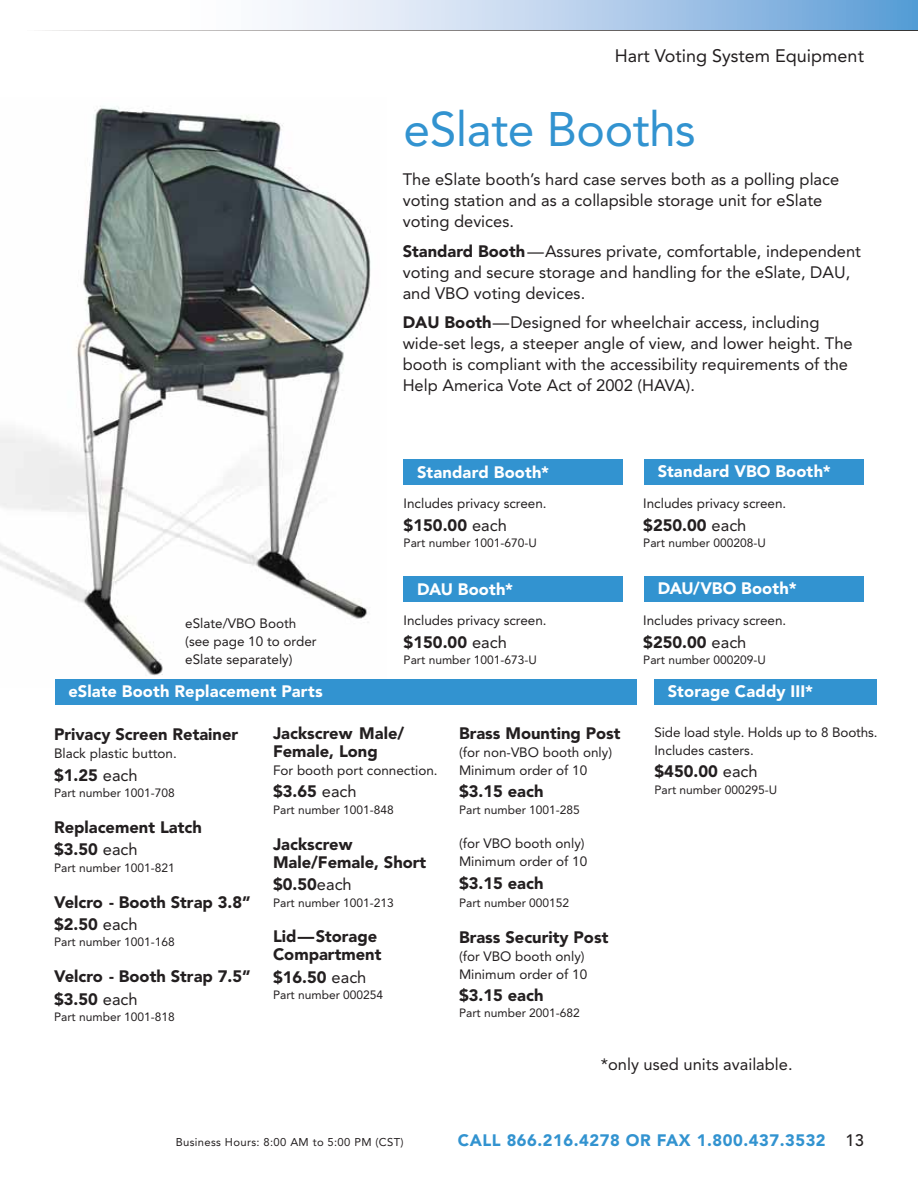
<style>
.page{position:relative;width:918px;height:1188px;background:#fff}
.page>*{position:absolute;margin:0;border:0;box-sizing:border-box;transform-origin:0 0}
.t1{font:48px "Avenir LT Std";letter-spacing:-.01em;color:#3293d0}
.t2{font:18px "Avenir LT Std";color:#231f20}
.t3{font:16.5px/21px "Avenir LT Std";color:#231f20}
.t4{font:900 16.5px/22.4px "Avenir LT Std";color:#231f20}
.t5{font:900 16.5px "Avenir LT Std";letter-spacing:.01em;color:#fff}
.t6{font:900 16.5px "Avenir LT Std";letter-spacing:.03em;color:#3293d0}
.t7{font:500 16.5px "Avenir LT Std";color:#231f20}
.t8{font:13.5px/18px "Avenir LT Std";color:#231f20}
.t9{font:12px "Avenir LT Std";color:#231f20}
.t10{font:11.25px "Avenir LT Std";letter-spacing:.03em;color:#231f20}
.s1{font-weight:900}
.s2{font-weight:400}
</style>
<div class="page">
<svg style="left:278px;top:0;width:640px;height:30px;background:#b1cdea"></svg>
<svg style="left:42px;top:30px;width:876px;height:1px"></svg>
<img style="left:0;top:106px;width:371px;height:570px">
<div style="left:404px;top:459px;width:219px;height:26px;background:#3293d0"></div>
<div style="left:404px;top:576px;width:219px;height:26px;background:#3293d0"></div>
<div style="left:644px;top:459px;width:220px;height:26px;background:#3293d0"></div>
<div style="left:644px;top:576px;width:220px;height:26px;background:#3293d0"></div>
<div style="left:55px;top:679px;width:581px;height:25px;background:#3293d0"></div>
<div style="left:654px;top:679px;width:223px;height:25px;background:#3293d0"></div>
<p class="t2" style="left:615px;top:48px;width:251px">Hart Voting System Equipment</p>
<h1 class="t1" style="left:404px;top:109px;width:294px">eSlate Booths</h1>
<p class="t3" style="left:403px;top:170px;width:438px">The eSlate booth’s hard case serves both as a polling place voting station and as a collapsible storage unit for eSlate voting devices.</p>
<p class="t3" style="left:403px;top:242px;width:460px"><span class="s1">Standard Booth</span>—Assures private, comfortable, independent voting and secure storage and handling for the eSlate, DAU, and VBO voting devices.</p>
<p class="t3" style="left:403px;top:313px;width:451px"><span class="s1">DAU Booth</span>—Designed for wheelchair access, including wide-set legs, a steeper angle of view, and lower height. The booth is compliant with the accessibility requirements of the Help America Vote Act of 2002 (HAVA).</p>
<p class="t5" style="left:417px;top:465px;width:134px">Standard Booth*</p>
<p class="t8" style="left:404px;top:496px;width:145px">Includes privacy screen.</p>
<p class="t4" style="left:404px;top:515px;width:105px">$150.00 <span class="s2">each</span></p>
<p class="t9" style="left:404px;top:538px;width:135px">Part number 1001-670-U</p>
<p class="t5" style="left:417px;top:582px;width:98px">DAU Booth*</p>
<p class="t8" style="left:404px;top:613px;width:145px">Includes privacy screen.</p>
<p class="t4" style="left:404px;top:632px;width:105px">$150.00 <span class="s2">each</span></p>
<p class="t9" style="left:404px;top:655px;width:135px">Part number 1001-673-U</p>
<p class="t8" style="left:185px;top:616px;width:133px">eSlate/VBO Booth (see page 10 to order eSlate separately)</p>
<p class="t5" style="left:68px;top:684px;width:256px">eSlate Booth Replacement Parts</p>
<p class="t4" style="left:54px;top:725px;width:186px">Privacy Screen Retainer</p>
<p class="t8" style="left:54px;top:746px;width:124px">Black plastic button.</p>
<p class="t4" style="left:54px;top:765px;width:85px">$1.25 <span class="s2">each</span></p>
<p class="t9" style="left:54px;top:788px;width:122px">Part number 1001-708</p>
<p class="t4" style="left:54px;top:817px;width:149px">Replacement Latch $3.50 <span class="s2">each</span></p>
<p class="t9" style="left:54px;top:863px;width:122px">Part number 1001-821</p>
<p class="t4" style="left:54px;top:892px;width:198px">Velcro - Booth Strap 3.8” $2.50 <span class="s2">each</span></p>
<p class="t9" style="left:54px;top:937px;width:122px">Part number 1001-168</p>
<p class="t4" style="left:54px;top:967px;width:198px">Velcro - Booth Strap 7.5” $3.50 <span class="s2">each</span></p>
<p class="t9" style="left:54px;top:1012px;width:122px">Part number 1001-818</p>
<p class="t4" style="left:273px;top:726px;width:133px;line-height:18px">Jackscrew Male/<br>Female, Long</p>
<p class="t8" style="left:273px;top:762px;width:166px">For booth port connection.</p>
<p class="t4" style="left:273px;top:782px;width:85px">$3.65 <span class="s2">each</span></p>
<p class="t9" style="left:273px;top:805px;width:122px">Part number 1001-848</p>
<p class="t4" style="left:273px;top:836px;width:155px;line-height:18px">Jackscrew<br>Male/Female, Short</p>
<p class="t4" style="left:273px;top:874px;width:80px">$0.50<span class="s2">each</span></p>
<p class="t9" style="left:273px;top:897px;width:122px">Part number 1001-213</p>
<p class="t4" style="left:273px;top:929px;width:110px;line-height:18px">Lid—Storage<br>Compartment</p>
<p class="t4" style="left:273px;top:967px;width:95px">$16.50 <span class="s2">each</span></p>
<p class="t9" style="left:273px;top:990px;width:112px">Part number 000254</p>
<p class="t4" style="left:459px;top:723px;width:163px">Brass Mounting Post</p>
<p class="t8" style="left:459px;top:744px;width:155px">(for non-VBO booth only)<br>Minimum order of 10</p>
<p class="t4" style="left:459px;top:782px;width:86px">$3.15 each</p>
<p class="t9" style="left:459px;top:805px;width:122px">Part number 1001-285</p>
<p class="t8" style="left:459px;top:836px;width:130px">(for VBO booth only)<br>Minimum order of 10</p>
<p class="t4" style="left:459px;top:873px;width:86px">$3.15 each</p>
<p class="t9" style="left:459px;top:897px;width:112px">Part number 000152</p>
<p class="t4" style="left:459px;top:927px;width:151px">Brass Security Post</p>
<p class="t8" style="left:459px;top:948px;width:130px">(for VBO booth only)<br>Minimum order of 10</p>
<p class="t4" style="left:459px;top:985px;width:86px">$3.15 each</p>
<p class="t9" style="left:459px;top:1008px;width:122px">Part number 2001-682</p>
<p class="t5" style="left:658px;top:465px;width:174px">Standard VBO Booth*</p>
<p class="t8" style="left:643px;top:496px;width:145px">Includes privacy screen.</p>
<p class="t4" style="left:643px;top:515px;width:105px">$250.00 <span class="s2">each</span></p>
<p class="t9" style="left:643px;top:538px;width:124px">Part number 000208-U</p>
<p class="t5" style="left:658px;top:582px;width:140px">DAU/VBO Booth*</p>
<p class="t8" style="left:643px;top:613px;width:145px">Includes privacy screen.</p>
<p class="t4" style="left:643px;top:632px;width:105px">$250.00 <span class="s2">each</span></p>
<p class="t9" style="left:643px;top:655px;width:124px">Part number 000209-U</p>
<p class="t5" style="left:668px;top:684px;width:147px">Storage Caddy III*</p>
<p class="t8" style="left:654px;top:724px;width:225px">Side load style. Holds up to 8 Booths.<br>Includes casters.</p>
<p class="t4" style="left:654px;top:762px;width:105px">$450.00 <span class="s2">each</span></p>
<p class="t9" style="left:654px;top:784px;width:124px">Part number 000295-U</p>
<p class="t3" style="left:601px;top:1055px;width:193px">*only used units available.</p>
<p class="t10" style="left:176px;top:1138px;width:230px">Business Hours: 8:00 AM to 5:00 PM (CST)</p>
<p class="t6" style="left:458px;top:1134px;width:369px">CALL 866.216.4278 OR FAX 1.800.437.3532</p>
<p class="t7" style="left:846px;top:1131px;width:20px">13</p>
</div>
